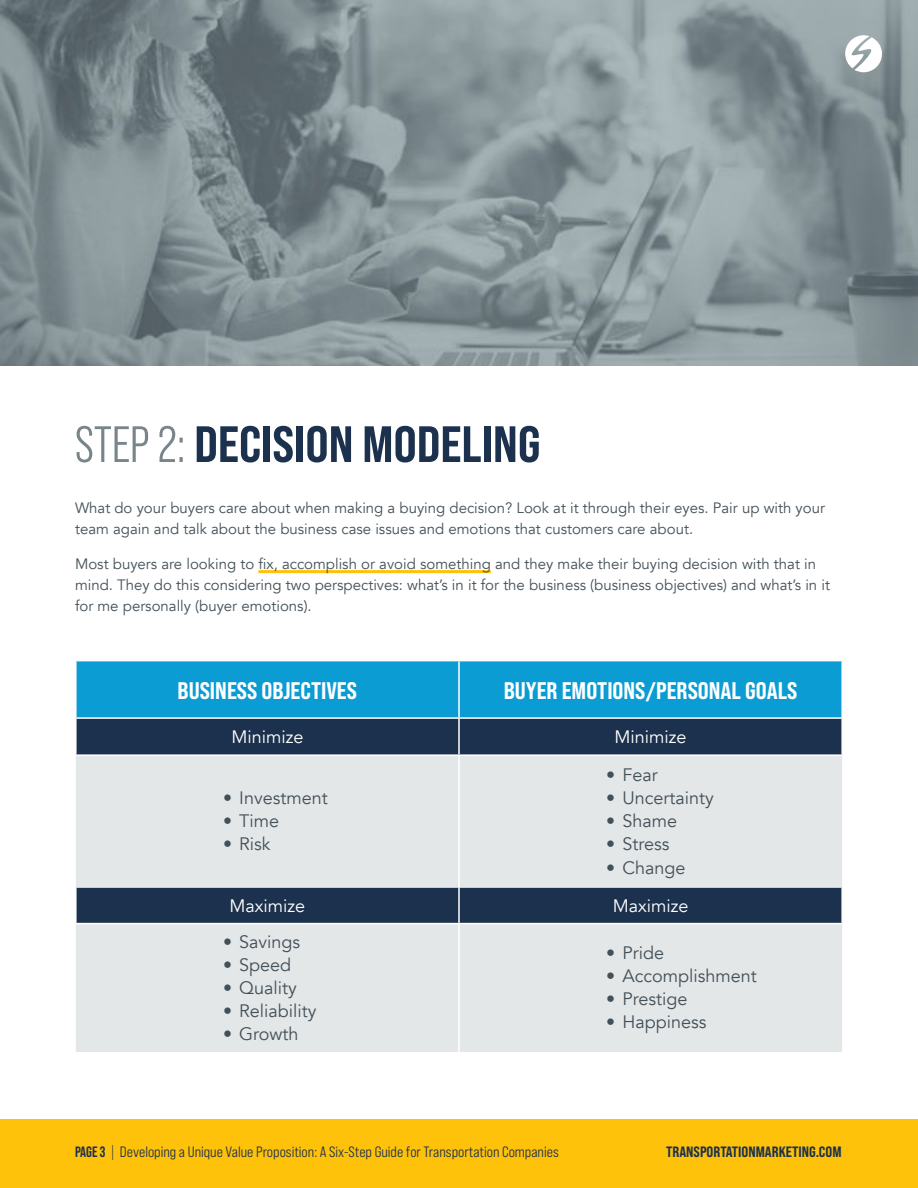
<style>
.page{position:relative;width:918px;height:1188px;background:#fff}
.page>*{position:absolute;margin:0;border:0;box-sizing:border-box;transform-origin:0 0}
.t1{font:51px "Bebas Neue Pro Sm E Eb";color:#1c314d}
.t2{font:24px "Bebas Neue Pro Sm E Eb";color:#fff}
.t3{font:18px "Avenir";color:#435058}
.t4{font:18px "Avenir";color:#fff}
.t5{font:15px/21px "Avenir";color:#435058}
.t6{font:15px "Bebas Neue Pro Sm E Md";color:#1c314d}
.t7{font:15px "Bebas Neue Pro Sm E Eb";color:#1c314d}
.s1{font-family:"Bebas Neue Pro Middle";color:#78858a}
.s2{font-family:"Bebas Neue Pro";font-weight:700}
.s3{font-family:"Bebas Neue Pro"}
</style>
<div class="page">
<div style="left:0;top:1120px;width:918px;height:68px;background:#ffc20a"></div>
<hr style="left:258px;top:570px;width:233px;height:3px;background:#ffc20a">
<div style="left:77px;top:661px;width:764px;height:56px;background:#0a9cd3"></div>
<div style="left:77px;top:719px;width:764px;height:35px;background:#1c314d"></div>
<svg style="left:76px;top:756px;width:766px;height:296px;fill:#e4e7e8"></svg>
<hr style="left:458px;top:924px;width:2px;height:128px;background:#fff">
<hr style="left:75px;top:888px;width:2px;height:35px;background:#fff">
<hr style="left:458px;top:888px;width:2px;height:35px;background:#fff">
<hr style="left:841px;top:888px;width:2px;height:35px;background:#fff">
<hr style="left:75px;top:923px;width:384px;height:1px;background:#fff">
<hr style="left:459px;top:923px;width:384px;height:1px;background:#fff">
<hr style="left:458px;top:756px;width:2px;height:132px;background:#fff">
<hr style="left:458px;top:719px;width:2px;height:35px;background:#fff">
<hr style="left:458px;top:661px;width:2px;height:56px;background:#fff">
<img style="left:0;top:0;width:918px;height:366px">
<svg style="left:845px;top:35px;width:38px;height:37px"></svg>
<h1 class="t1" style="left:75px;top:414px;width:467px"><span class="s1">STEP 2:</span> DECISION MODELING</h1>
<p class="t5" style="left:75px;top:498px;width:752px">What do your buyers care about when making a buying decision? Look at it through their eyes. Pair up with your team again and talk about the business case issues and emotions that customers care about.</p>
<p class="t5" style="left:75px;top:553px;width:756px">Most buyers are looking to fix, accomplish or avoid something and they make their buying decision with that in mind. They do this considering two perspectives: what’s in it for the business (business objectives) and what’s in it for me personally (buyer emotions).</p>
<h2 class="t2" style="left:178px;top:676px;width:181px">BUSINESS OBJECTIVES</h2>
<h2 class="t2" style="left:504px;top:676px;width:295px">BUYER EMOTIONS/PERSONAL GOALS</h2>
<p class="t4" style="left:231px;top:726px;width:73px">Minimize</p>
<p class="t4" style="left:615px;top:726px;width:74px">Minimize</p>
<p class="t3" style="left:223px;top:787px;width:106px">• Investment</p>
<p class="t3" style="left:223px;top:810px;width:58px">• Time</p>
<p class="t3" style="left:223px;top:834px;width:49px">• Risk</p>
<p class="t3" style="left:606px;top:764px;width:53px">• Fear</p>
<p class="t3" style="left:606px;top:787px;width:109px">• Uncertainty</p>
<p class="t3" style="left:606px;top:810px;width:72px">• Shame</p>
<p class="t3" style="left:606px;top:834px;width:65px">• Stress</p>
<p class="t3" style="left:606px;top:857px;width:81px">• Change</p>
<p class="t4" style="left:230px;top:895px;width:77px">Maximize</p>
<p class="t4" style="left:613px;top:895px;width:77px">Maximize</p>
<p class="t3" style="left:223px;top:931px;width:79px">• Savings</p>
<p class="t3" style="left:223px;top:954px;width:70px">• Speed</p>
<p class="t3" style="left:223px;top:977px;width:75px">• Quality</p>
<p class="t3" style="left:223px;top:1000px;width:95px">• Reliability</p>
<p class="t3" style="left:223px;top:1023px;width:77px">• Growth</p>
<p class="t3" style="left:606px;top:942px;width:59px">• Pride</p>
<p class="t3" style="left:606px;top:965px;width:152px">• Accomplishment</p>
<p class="t3" style="left:606px;top:988px;width:83px">• Prestige</p>
<p class="t3" style="left:606px;top:1011px;width:102px">• Happiness</p>
<p class="t6" style="left:75px;top:1143px;width:485px"><span class="s2">PAGE 3</span> <span class="s3">|</span> Developing a Unique Value Proposition: A Six-Step Guide for Transportation Companies</p>
<p class="t7" style="left:666px;top:1143px;width:177px">TRANSPORTATIONMARKETING.COM</p>
</div>
